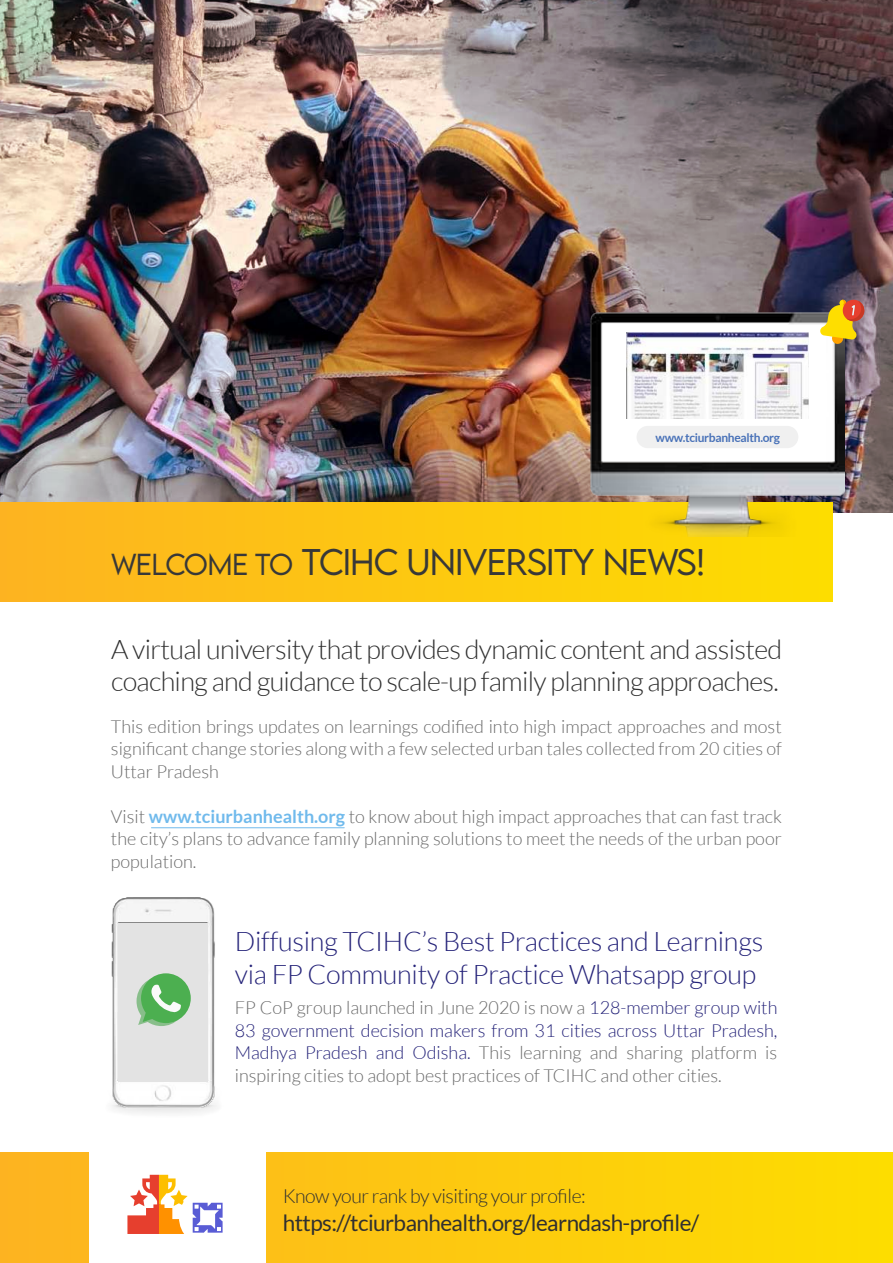
<style>
.page{position:relative;width:893px;height:1263px;background:#fff}
.page>*{position:absolute;margin:0;border:0;box-sizing:border-box;transform-origin:0 0}
.t1{font:300 33px "LEMONMILK";letter-spacing:-.025em;color:#383838}
.t2{font:300 27px/32.4px "Lato";letter-spacing:-.025em;color:#303030}
.t3{font:300 27px/32.4px "Lato";letter-spacing:-.01em;color:#252379}
.t4{font:22.5px "Lato";letter-spacing:-.025em;color:#303030}
.t5{font:300 19.5px "Lato";letter-spacing:-.025em;color:#303030}
.t6{font:300 18px/22.5px "Lato";color:#696969;text-align:justify}
.t7{font:700 12px "Lato";letter-spacing:-.025em;color:#4972b8}
.s1{font-size:27px}
.s2{font-weight:700;color:#70baec}
.s3{color:#252379}
</style>
<div class="page">
<svg style="left:0;top:1153px;width:893px;height:110px;background:#fdcb0e"></svg>
<img style="left:0;top:0;width:893px;height:513px">
<img style="left:111px;top:898px;width:106px;height:215px">
<div style="left:118px;top:923px;width:89px;height:159px;background:#e3e3e3"></div>
<svg style="left:137px;top:973px;width:54px;height:53px"></svg>
<div style="left:0;top:503px;width:832px;height:98px;background:linear-gradient(to right,#fdb321,#fddd00)"></div>
<img style="left:590px;top:312px;width:254px;height:225px">
<div style="left:832px;top:332px;width:11px;height:12px;background:#fea100;border-radius:5px"></div>
<svg style="left:820px;top:299px;width:45px;height:41px;background:#c69539"></svg>
<div style="left:90px;top:1139px;width:176px;height:124px;background:#fff"></div>
<svg style="left:127px;top:1175px;width:96px;height:59px"></svg>
<hr style="left:151px;top:827px;width:193px;height:1px;background:#70baec">
<p class="t7" style="left:655px;top:432px;width:126px">www.tciurbanhealth.org</p>
<h1 class="t1" style="left:111px;top:544px;width:596px"><span class="s1">WELCOME TO</span> TCIHC UNiVERSiTY NEWS!</h1>
<h2 class="t2" style="left:111px;top:635px;width:673px">A virtual university that provides dynamic content and assisted coaching and guidance to scale-up family planning approaches.</h2>
<p class="t6" style="left:111px;top:715px;width:672px">This edition brings updates on learnings codified into high impact approaches and most significant change stories along with a few selected urban tales collected from 20 cities of Uttar Pradesh</p>
<p class="t6" style="left:111px;top:806px;width:672px">Visit <span class="s2">www.tciurbanhealth.org</span> to know about high impact approaches that can fast track the city’s plans to advance family planning solutions to meet the needs of the urban poor population.</p>
<h2 class="t3" style="left:235px;top:927px;width:530px">Diffusing TCIHC’s Best Practices and Learnings via FP Community of Practice Whatsapp group</h2>
<p class="t6" style="left:235px;top:998px;width:544px">FP CoP group launched in June 2020 is now a <span class="s3">128-member group with 83 government decision makers from 31 cities across Uttar Pradesh, Madhya Pradesh and Odisha.</span> This learning and sharing platform is inspiring cities to adopt best practices of TCIHC and other cities.</p>
<p class="t5" style="left:283px;top:1186px;width:304px">Know your rank by visiting your profile:</p>
<p class="t4" style="left:283px;top:1210px;width:418px">https://tciurbanhealth.org/learndash-profile/</p>
</div>
